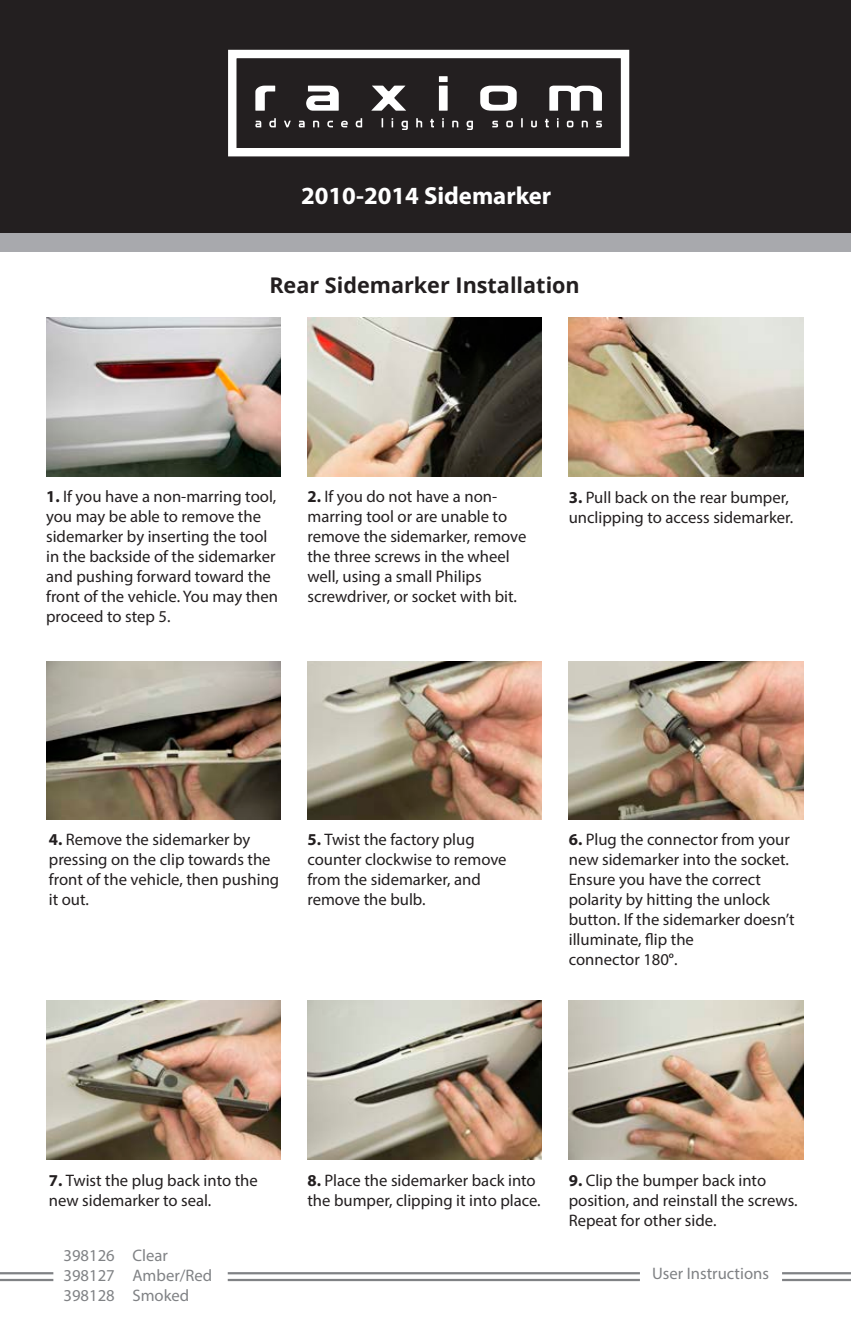
<style>
.page{position:relative;width:851px;height:1337px;background:#fff}
.page>*{position:absolute;margin:0;border:0;box-sizing:border-box;transform-origin:0 0}
.t1{font:700 24.75px "Myriad Pro";color:#fff}
.t2{font:700 21.6px "Open Sans";color:#231f20}
.t3{font:16.65px/20px "Myriad Pro";color:#231f20}
.t4{font:16.65px "Myriad Pro";color:#808285}
.s1{font-weight:700}
</style>
<div class="page">
<img style="left:46px;top:318px;width:234px;height:158px">
<div style="left:0;top:0;width:850px;height:233px;background:#231f20"></div>
<div style="left:0;top:233px;width:850px;height:19px;background:#a8a9ad"></div>
<svg style="left:255px;top:86px;width:20px;height:25px"></svg>
<svg style="left:306px;top:86px;width:33px;height:25px"></svg>
<svg style="left:371px;top:86px;width:35px;height:25px"></svg>
<svg style="left:439px;top:76px;width:8px;height:35px"></svg>
<svg style="left:480px;top:86px;width:36px;height:25px"></svg>
<svg style="left:549px;top:86px;width:53px;height:25px"></svg>
<svg style="left:255px;top:121px;width:6px;height:6px"></svg>
<svg style="left:269px;top:118px;width:7px;height:9px"></svg>
<svg style="left:284px;top:121px;width:7px;height:6px"></svg>
<svg style="left:299px;top:121px;width:6px;height:6px"></svg>
<svg style="left:313px;top:121px;width:6px;height:6px"></svg>
<svg style="left:327px;top:121px;width:6px;height:6px"></svg>
<svg style="left:341px;top:121px;width:7px;height:6px"></svg>
<svg style="left:355px;top:118px;width:7px;height:9px"></svg>
<svg style="left:381px;top:118px;width:2px;height:9px"></svg>
<svg style="left:391px;top:118px;width:2px;height:9px"></svg>
<svg style="left:401px;top:121px;width:7px;height:9px"></svg>
<svg style="left:416px;top:118px;width:6px;height:9px"></svg>
<svg style="left:430px;top:119px;width:4px;height:8px"></svg>
<svg style="left:442px;top:118px;width:2px;height:9px"></svg>
<svg style="left:452px;top:121px;width:6px;height:6px"></svg>
<svg style="left:466px;top:121px;width:7px;height:9px"></svg>
<svg style="left:492px;top:121px;width:6px;height:6px"></svg>
<svg style="left:506px;top:121px;width:7px;height:6px"></svg>
<svg style="left:531px;top:121px;width:6px;height:6px"></svg>
<svg style="left:545px;top:119px;width:3px;height:8px"></svg>
<svg style="left:566px;top:121px;width:7px;height:6px"></svg>
<svg style="left:581px;top:121px;width:6px;height:6px"></svg>
<svg style="left:596px;top:121px;width:6px;height:6px"></svg>
<div style="left:228px;top:50px;width:401px;height:106px;border:8px solid #fff"></div>
<img style="left:307px;top:318px;width:234px;height:158px">
<img style="left:568px;top:318px;width:235px;height:158px">
<img style="left:46px;top:661px;width:234px;height:159px">
<img style="left:307px;top:661px;width:234px;height:159px">
<img style="left:568px;top:661px;width:235px;height:159px">
<img style="left:46px;top:1000px;width:234px;height:159px">
<img style="left:307px;top:1000px;width:234px;height:159px">
<img style="left:568px;top:1000px;width:235px;height:159px">
<hr style="left:782px;top:1272px;width:68px;height:2px;background:#808285">
<hr style="left:782px;top:1278px;width:68px;height:3px;background:#808285">
<hr style="left:228px;top:1272px;width:412px;height:2px;background:#808285">
<hr style="left:228px;top:1278px;width:412px;height:3px;background:#808285">
<hr style="left:0;top:1272px;width:53px;height:2px;background:#808285">
<hr style="left:0;top:1278px;width:53px;height:3px;background:#808285">
<p class="t1" style="left:301px;top:179px;width:252px">2010-2014 Sidemarker</p>
<p class="t2" style="left:269px;top:269px;width:312px">Rear Sidemarker Installation</p>
<p class="t3" style="left:46px;top:486px;width:233px"><span class="s1">1.</span> If you have a non-marring tool, you may be able to remove the sidemarker by inserting the tool in the backside of the sidemarker and pushing forward toward the front of the vehicle. You may then proceed to step 5.</p>
<p class="t3" style="left:307px;top:486px;width:191px"><span class="s1">2.</span> If you do not have a non-</p>
<p class="t3" style="left:307px;top:506px;width:201px">marring tool or are unable to</p>
<p class="t3" style="left:307px;top:526px;width:220px">remove the sidemarker, remove the three screws in the wheel well, using a small Philips</p>
<p class="t3" style="left:307px;top:586px;width:211px">screwdriver, or socket with bit.</p>
<p class="t3" style="left:568px;top:487px;width:226px"><span class="s1">3.</span> Pull back on the rear bumper, unclipping to access sidemarker.</p>
<p class="t3" style="left:49px;top:829px;width:232px"><span class="s1">4.</span> Remove the sidemarker by pressing on the clip towards the front of the vehicle, then pushing it out.</p>
<p class="t3" style="left:307px;top:829px;width:169px"><span class="s1">5.</span> Twist the factory plug</p>
<p class="t3" style="left:307px;top:849px;width:201px">counter clockwise to remove from the sidemarker, and</p>
<p class="t3" style="left:307px;top:889px;width:119px">remove the bulb.</p>
<p class="t3" style="left:568px;top:829px;width:222px;text-align:justify"><span class="s1">6.</span> Plug the connector from your new sidemarker into the socket.<br>Ensure you have the correct</p>
<p class="t3" style="left:568px;top:889px;width:227px">polarity by hitting the unlock button. If the sidemarker doesn’t illuminate, flip the</p>
<p class="t3" style="left:568px;top:949px;width:110px">connector 180<sup>o</sup>.</p>
<p class="t3" style="left:49px;top:1169px;width:210px"><span class="s1">7.</span> Twist the plug back into the new sidemarker to seal.</p>
<p class="t4" style="left:64px;top:1245px;width:106px">398126 Clear</p>
<p class="t4" style="left:64px;top:1265px;width:150px">398127 Amber/Red</p>
<p class="t4" style="left:64px;top:1285px;width:127px">398128 Smoked</p>
<p class="t3" style="left:307px;top:1169px;width:235px"><span class="s1">8.</span> Place the sidemarker back into the bumper, clipping it into place.</p>
<p class="t3" style="left:568px;top:1169px;width:230px"><span class="s1">9.</span> Clip the bumper back into position, and reinstall the screws.<br>Repeat for other side.</p>
<p class="t4" style="left:652px;top:1263px;width:118px">User Instructions</p>
</div>
